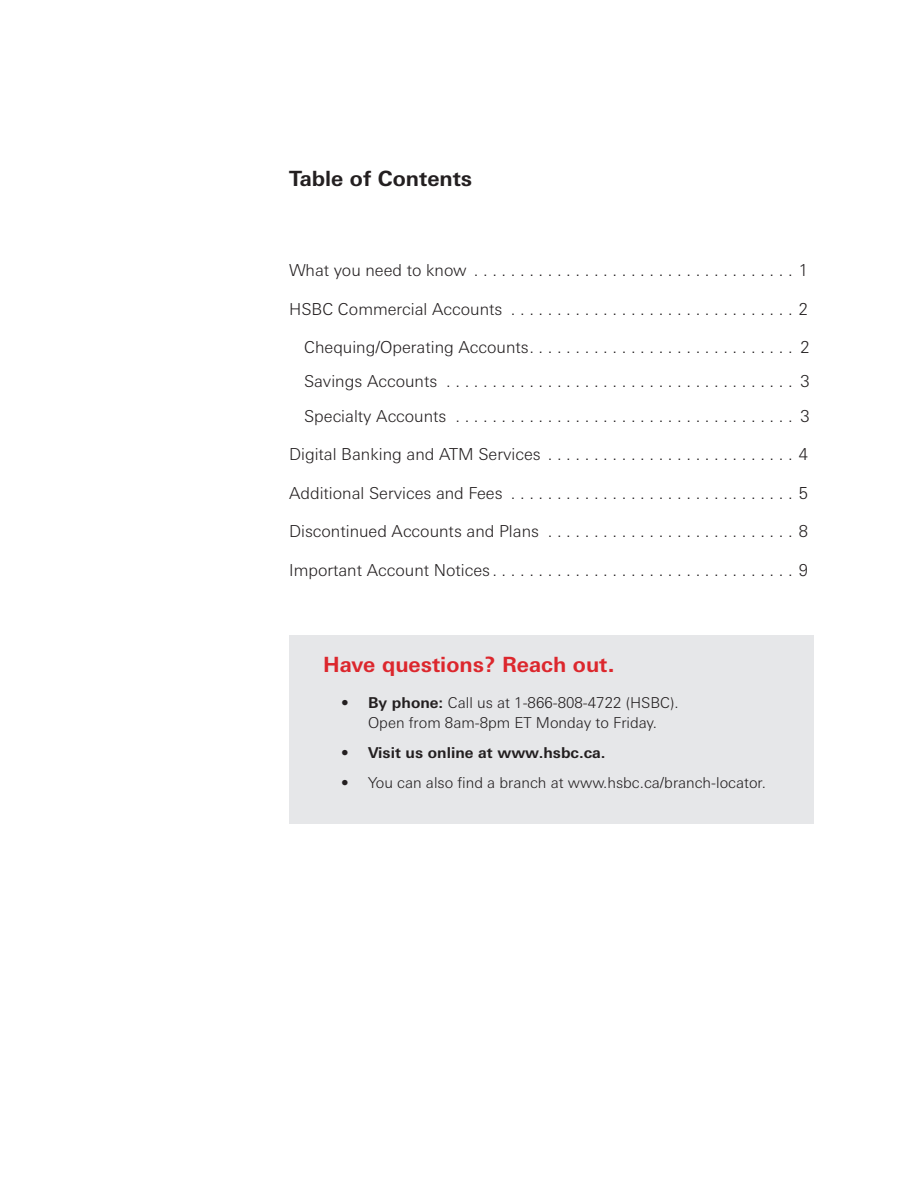
<style>
.page{position:relative;width:918px;height:1188px;background:#fff}
.page>*{position:absolute;margin:0;border:0;box-sizing:border-box;transform-origin:0 0}
.t1{font:700 21px "Univers Nextfor HSBC";color:#dc272d}
.t2{font:700 21px "Univers Nextfor HSBC";color:#231f20}
.TOC_Text{font:300 16.5px "Univers Nextfor HSBC";color:#231f20}
.TOC_Text_indent{font:300 16.5px "Univers Nextfor HSBC";color:#231f20}
.t3{font:300 15px/19.5px "Univers Nextfor HSBC";color:#231f20;text-align:center}
.t4{font:700 15px "Univers Nextfor HSBC";color:#231f20}
.s1{font-size:24px}
.s2{font-weight:400}
.s3{font-weight:700}
</style>
<div class="page">
<div style="left:289px;top:635px;width:524px;height:188px;background:#e6e7e9"></div>
<p class="t2" style="left:289px;top:164px;width:185px">Table of Contents</p>
<p class="TOC_Text" style="left:289px;top:259px;width:520px">What you need to know . . . . . . . . . . . . . . . . . . . . . . . . . . . . . . . . . . . 1</p>
<p class="TOC_Text" style="left:289px;top:297px;width:520px">HSBC Commercial Accounts . . . . . . . . . . . . . . . . . . . . . . . . . . . . . . . 2</p>
<p class="TOC_Text_indent" style="left:304px;top:336px;width:507px">Chequing/Operating Accounts . . . . . . . . . . . . . . . . . . . . . . . . . . . . . 2</p>
<p class="TOC_Text_indent" style="left:304px;top:370px;width:507px">Savings Accounts . . . . . . . . . . . . . . . . . . . . . . . . . . . . . . . . . . . . . . 3</p>
<p class="TOC_Text_indent" style="left:304px;top:404px;width:507px">Specialty Accounts . . . . . . . . . . . . . . . . . . . . . . . . . . . . . . . . . . . . . 3</p>
<p class="TOC_Text" style="left:289px;top:443px;width:520px">Digital Banking and ATM Services . . . . . . . . . . . . . . . . . . . . . . . . . . . 4</p>
<p class="TOC_Text" style="left:289px;top:481px;width:520px">Additional Services and Fees . . . . . . . . . . . . . . . . . . . . . . . . . . . . . . . 5</p>
<p class="TOC_Text" style="left:289px;top:520px;width:520px">Discontinued Accounts and Plans . . . . . . . . . . . . . . . . . . . . . . . . . . . 8</p>
<p class="TOC_Text" style="left:289px;top:558px;width:520px">Important Account Notices . . . . . . . . . . . . . . . . . . . . . . . . . . . . . . . . . 9</p>
<p class="t1" style="left:323px;top:649px;width:293px">Have questions? Reach out<span class="s1">.</span></p>
<p class="t3" style="left:341px;top:692px;width:336px"><span class="s2">•</span> <span class="s3">By phone:</span> Call us at 1-866-808-4722 (HSBC).<br>Open from 8am-8pm ET Monday to Friday.</p>
<p class="t4" style="left:341px;top:742px;width:266px">• Visit us online at www.hsbc.ca.</p>
<p class="t3" style="left:341px;top:772px;width:423px"><span class="s3">•</span> You can also find a branch at www. hsbc.ca/branch-locator.</p>
</div>
